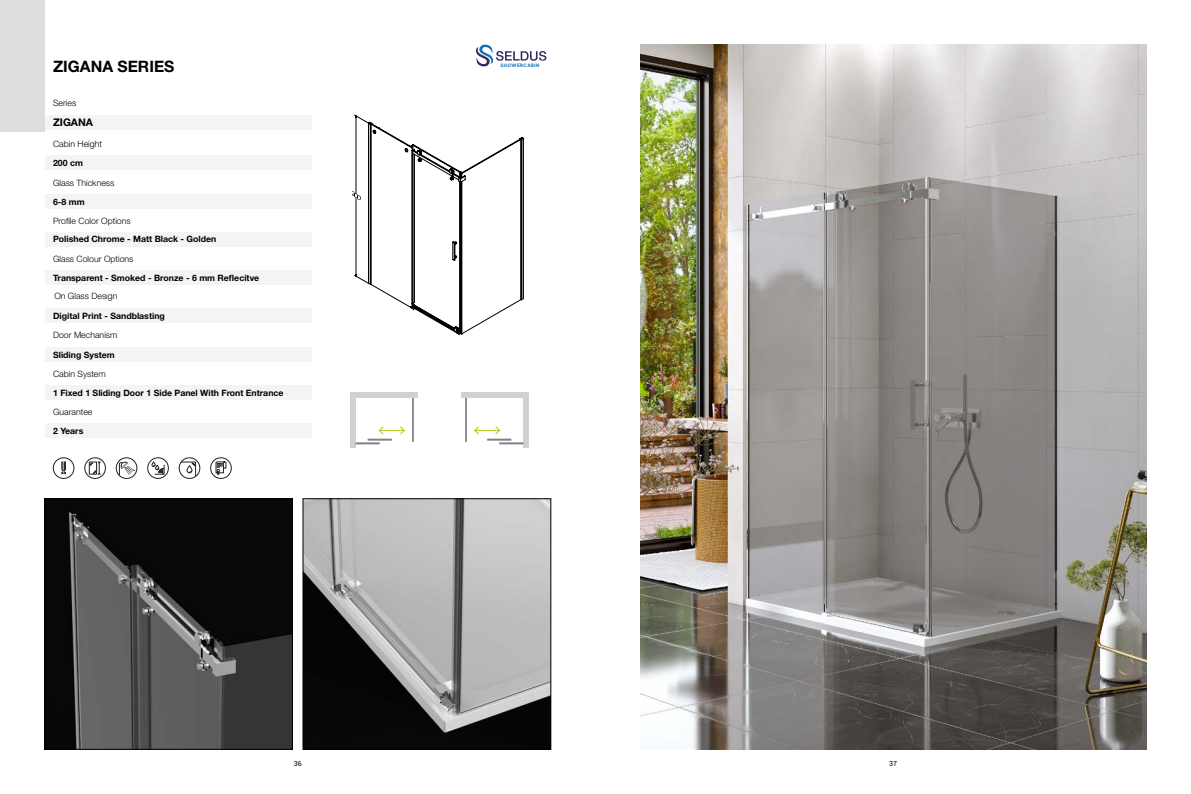
<style>
.page{position:relative;width:1191px;height:794px;background:#fff}
.page>*{position:absolute;margin:0;border:0;box-sizing:border-box;transform-origin:0 0}
.t1{font:700 15.75px "Helvetica Neue";color:#000}
.t2{font:700 10.5px "Helvetica Neue";color:#000}
.t3{font:700 8.75px "Helvetica Neue";color:#000}
.t4{font:300 8.75px "Helvetica Neue";color:#000}
.t5{font:7px "Roboto";color:#000}
.t6{font:700 4.9px "MADE Evolve Sans";letter-spacing:.1em;color:#0f70b8}
</style>
<div class="page">
<img style="left:46px;top:500px;width:245px;height:247px">
<div style="left:44px;top:498px;width:249px;height:251px;border:1px solid #000"></div>
<img style="left:305px;top:500px;width:244px;height:247px">
<div style="left:303px;top:498px;width:248px;height:251px;border:1px solid #000"></div>
<div style="left:0;top:0;width:45px;height:132px;background:#dcddde"></div>
<svg style="left:354px;top:115px;width:170px;height:220px"></svg>
<hr style="left:412px;top:398px;width:2px;height:44px;background:#7d8182">
<svg style="left:378px;top:426px;width:27px;height:8px"></svg>
<div style="left:350px;top:392px;width:67px;height:6px;background:#d1d1d1"></div>
<div style="left:350px;top:392px;width:5px;height:56px;background:#d1d1d1"></div>
<hr style="left:355px;top:442px;width:25px;height:2px;background:#7d8182">
<hr style="left:367px;top:438px;width:25px;height:2px;background:#7d8182">
<hr style="left:465px;top:398px;width:2px;height:44px;background:#7d8182">
<svg style="left:474px;top:426px;width:26px;height:8px"></svg>
<div style="left:461px;top:392px;width:68px;height:6px;background:#d1d1d1"></div>
<div style="left:523px;top:392px;width:6px;height:56px;background:#d1d1d1"></div>
<hr style="left:499px;top:442px;width:24px;height:2px;background:#7d8182">
<hr style="left:487px;top:438px;width:24px;height:2px;background:#7d8182">
<svg style="left:119px;top:461px;width:16px;height:17px"></svg>
<div style="left:116px;top:457px;width:21px;height:21px;border:1px solid #241f1f;border-radius:50%"></div>
<svg style="left:151px;top:461px;width:13px;height:13px"></svg>
<div style="left:147px;top:457px;width:22px;height:21px;border:1px solid #241f1f;border-radius:50%"></div>
<svg style="left:179px;top:461px;width:17px;height:17px"></svg>
<div style="left:179px;top:457px;width:21px;height:21px;border:1px solid #241f1f;border-radius:50%"></div>
<svg style="left:216px;top:462px;width:10px;height:12px"></svg>
<div style="left:210px;top:457px;width:21px;height:21px;border:1px solid #241f1f;border-radius:50%"></div>
<svg style="left:61px;top:461px;width:5px;height:13px"></svg>
<div style="left:53px;top:457px;width:21px;height:21px;border:1px solid #241f1f;border-radius:50%"></div>
<svg style="left:89px;top:462px;width:11px;height:13px"></svg>
<div style="left:85px;top:457px;width:21px;height:21px;border:1px solid #241f1f;border-radius:50%"></div>
<img style="left:640px;top:45px;width:506px;height:704px">
<div style="left:45px;top:115px;width:267px;height:14px;background:#f4f4f5"></div>
<div style="left:45px;top:156px;width:267px;height:14px;background:#f4f4f5"></div>
<div style="left:45px;top:194px;width:267px;height:14px;background:#f4f4f5"></div>
<div style="left:45px;top:347px;width:267px;height:14px;background:#f4f4f5"></div>
<div style="left:45px;top:385px;width:267px;height:14px;background:#f4f4f5"></div>
<div style="left:45px;top:424px;width:267px;height:14px;background:#f4f4f5"></div>
<div style="left:45px;top:232px;width:267px;height:14px;background:#f4f4f5"></div>
<svg style="left:476px;top:44px;width:70px;height:23px"></svg>
<div style="left:45px;top:270px;width:267px;height:14px;background:#f4f4f5"></div>
<div style="left:45px;top:308px;width:267px;height:14px;background:#f4f4f5"></div>
<h1 class="t1" style="left:53px;top:54px;width:123px">ZIGANA SERIES</h1>
<p class="t4" style="left:53px;top:96px;width:25px">Series</p>
<p class="t4" style="left:53px;top:137px;width:50px">Cabin Height</p>
<p class="t4" style="left:53px;top:176px;width:63px">Glass Thickness</p>
<p class="t2" style="left:53px;top:114px;width:42px">ZIGANA</p>
<p class="t3" style="left:53px;top:156px;width:31px">200 cm</p>
<p class="t3" style="left:53px;top:195px;width:33px">6-8 mm</p>
<p class="t4" style="left:53px;top:214px;width:79px">Profile Color Options</p>
<p class="t3" style="left:53px;top:232px;width:165px">Polished Chrome - Matt Black - Golden</p>
<p class="t4" style="left:53px;top:252px;width:82px">Glass Colour Options</p>
<p class="t3" style="left:53px;top:271px;width:208px">Transparent - Smoked - Bronze - 6 mm Reflecitve</p>
<p class="t4" style="left:54px;top:288px;width:65px">On Glass Desıgn</p>
<p class="t3" style="left:53px;top:309px;width:113px">Digital Print - Sandblasting</p>
<p class="t4" style="left:53px;top:328px;width:66px">Door Mechanism</p>
<p class="t3" style="left:53px;top:347px;width:63px">Sliding System</p>
<p class="t3" style="left:53px;top:386px;width:232px">1 Fixed 1 Sliding Door 1 Side Panel With Front Entrance</p>
<p class="t3" style="left:53px;top:424px;width:32px">2 Years</p>
<p class="t4" style="left:53px;top:366px;width:54px">Cabin System</p>
<p class="t4" style="left:53px;top:405px;width:41px">Guarantee</p>
<p class="t6" style="left:500px;top:62px;width:41px">SHOWERCABIN</p>
<p class="t5" style="left:294px;top:759px;width:9px">36</p>
<p class="t5" style="left:889px;top:759px;width:9px">37</p>
</div>
